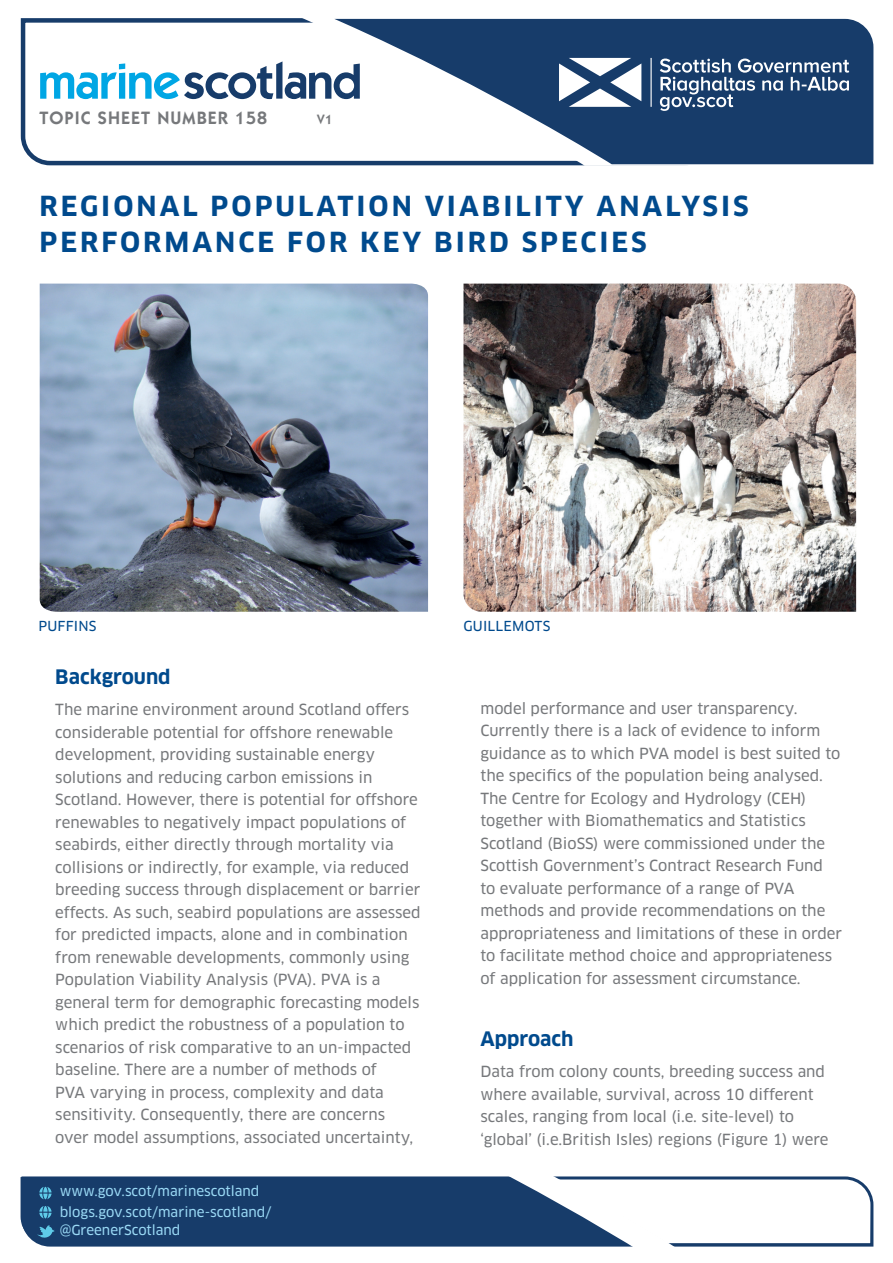
<style>
.page{position:relative;width:893px;height:1263px;background:#fff}
.page>*{position:absolute;margin:0;border:0;box-sizing:border-box;transform-origin:0 0}
.t1{font:700 27px/36px "Clan OT";letter-spacing:.11em;color:#004a8d}
.t2{font:700 19.5px "Clan OT";color:#004a8d}
.t3{font:600 18px "ITC Kabel Std";letter-spacing:.06em;color:#76787b}
.t4{font:15px/22.5px "Clan OT News";color:#76787b}
.t5{font:13.5px/21px "Clan OT News";color:#9ad9f5}
.t6{font:13.5px "Clan OT News";letter-spacing:.015em;color:#004a8d}
.t7{font:600 13.5px "ITC Kabel Std";color:#76787b}
</style>
<div class="page">
<svg style="left:20px;top:18px;width:266px;height:148px"></svg>
<svg style="left:286px;top:18px;width:41px;height:148px"></svg>
<svg style="left:40px;top:61px;width:287px;height:38px"></svg>
<svg style="left:327px;top:18px;width:547px;height:148px"></svg>
<div style="left:20px;top:1176px;width:854px;height:71px;background:#173c6a"></div>
<svg style="left:361px;top:1176px;width:511px;height:71px"></svg>
<hr style="left:650px;top:58px;width:2px;height:49px;background:#fff">
<svg style="left:559px;top:58px;width:82px;height:49px"></svg>
<svg style="left:660px;top:59px;width:189px;height:52px;background:#4a678a"></svg>
<img style="left:463px;top:284px;width:393px;height:328px">
<svg style="left:39px;top:1187px;width:13px;height:12px"></svg>
<svg style="left:39px;top:1206px;width:13px;height:12px"></svg>
<svg style="left:37px;top:1225px;width:18px;height:14px"></svg>
<img style="left:40px;top:284px;width:388px;height:328px">
<p class="t3" style="left:39px;top:108px;width:229px">TOPIC SHEET NUMBER 158</p>
<p class="t7" style="left:317px;top:112px;width:17px">V1</p>
<h1 class="t1" style="left:39px;top:188px;width:711px">REGIONAL POPULATION VIABILITY ANALYSIS<br>PERFORMANCE FOR KEY BIRD SPECIES</h1>
<p class="t6" style="left:38px;top:618px;width:60px">PUFFINS</p>
<p class="t6" style="left:464px;top:618px;width:88px">GUILLEMOTS</p>
<h2 class="t2" style="left:55px;top:666px;width:117px">Background</h2>
<p class="t4" style="left:55px;top:699px;width:367px">The marine environment around Scotland offers considerable potential for offshore renewable development, providing sustainable energy solutions and reducing carbon emissions in Scotland. However, there is potential for offshore renewables to negatively impact populations of seabirds, either directly through mortality via collisions or indirectly, for example, via reduced breeding success through displacement or barrier effects. As such, seabird populations are assessed for predicted impacts, alone and in combination from renewable developments, commonly using Population Viability Analysis (PVA). PVA is a general term for demographic forecasting models which predict the robustness of a population to scenarios of risk comparative to an un-impacted baseline. There are a number of methods of<br>PVA varying in process, complexity and data sensitivity. Consequently, there are concerns over model assumptions, associated uncertainty,</p>
<p class="t4" style="left:480px;top:697px;width:363px">model performance and user transparency.<br>Currently there is a lack of evidence to inform guidance as to which PVA model is best suited to the specifics of the population being analysed.<br>The Centre for Ecology and Hydrology (CEH) together with Biomathematics and Statistics Scotland (BioSS) were commissioned under the Scottish Government’s Contract Research Fund<br>to evaluate performance of a range of PVA methods and provide recommendations on the appropriateness and limitations of these in order to facilitate method choice and appropriateness of application for assessment circumstance.</p>
<h2 class="t2" style="left:480px;top:1028px;width:94px">Approach</h2>
<p class="t4" style="left:480px;top:1060px;width:350px">Data from colony counts, breeding success and where available, survival, across 10 different scales, ranging from local (i.e. site-level) to ‘global’ (i.e.British Isles) regions (Figure 1) were</p>
<p class="t5" style="left:60px;top:1180px;width:213px">www.gov.scot/marinescotland blogs.gov.scot/marine-scotland/</p>
<p class="t5" style="left:60px;top:1219px;width:122px">@GreenerScotland</p>
</div>
